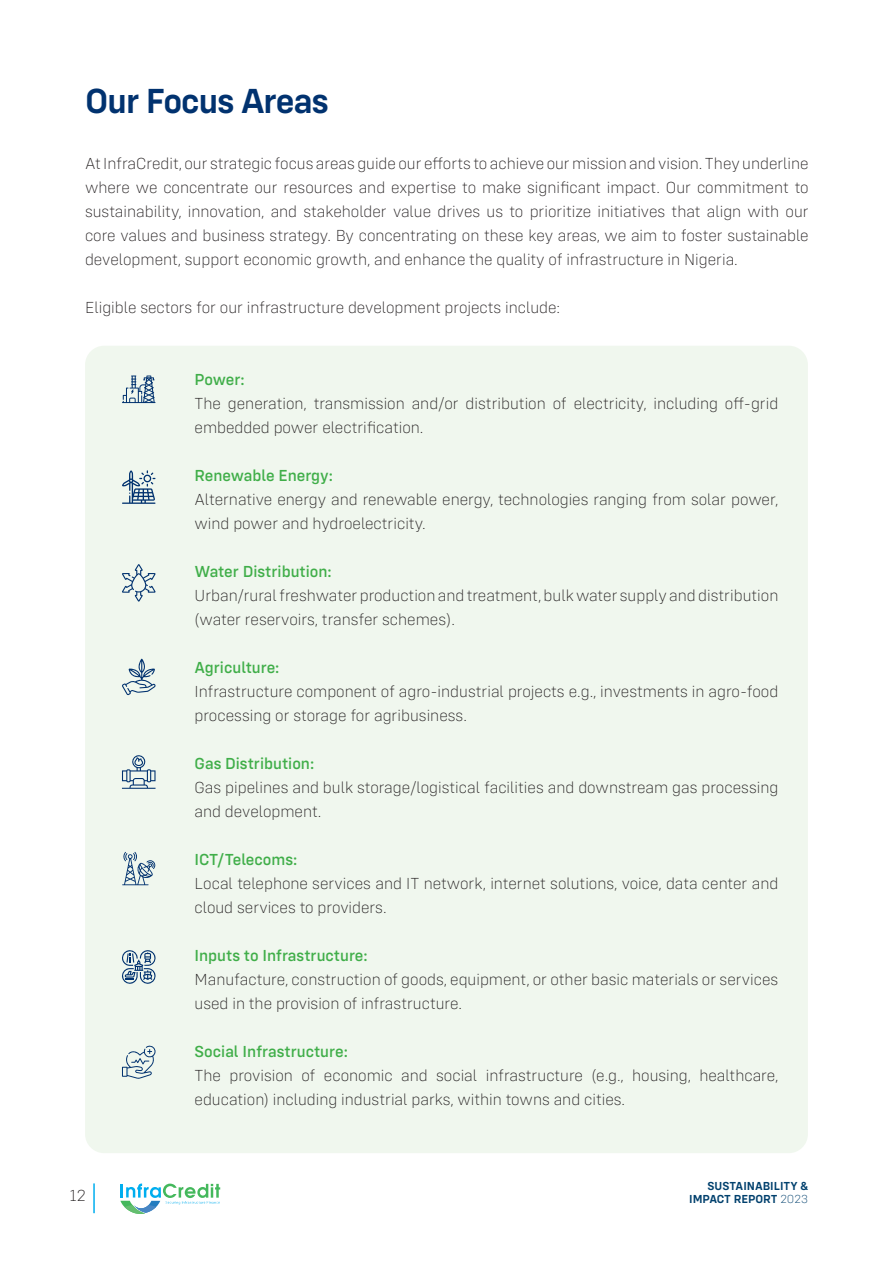
<style>
.page{position:relative;width:893px;height:1263px;background:#fff}
.page>*{position:absolute;margin:0;border:0;box-sizing:border-box;transform-origin:0 0}
.Header_1{font:600 36px "Config Alt";letter-spacing:-.025em;color:#01326f}
.t1{font:200 16.5px/24px "Config";color:#231f20}
.t2{font:500 16.5px "Config";color:#40ae49}
.t3{font:200 16.5px "Config Alt";color:#231f20}
.t4{font:600 12px/13.5px "Config";color:#00406d;text-align:right}
.s1{font-weight:200}
</style>
<div class="page">
<hr style="left:93px;top:1183px;width:2px;height:30px;background:#00aeef">
<svg style="left:120px;top:1183px;width:100px;height:31px"></svg>
<div style="left:85px;top:346px;width:723px;height:807px;background:#f0f7ee;border-radius:19px"></div>
<svg style="left:122px;top:659px;width:34px;height:36px"></svg>
<svg style="left:122px;top:755px;width:34px;height:34px"></svg>
<svg style="left:122px;top:852px;width:34px;height:33px"></svg>
<svg style="left:122px;top:950px;width:34px;height:34px"></svg>
<svg style="left:122px;top:564px;width:34px;height:37px"></svg>
<svg style="left:122px;top:375px;width:34px;height:28px"></svg>
<svg style="left:122px;top:470px;width:33px;height:34px"></svg>
<svg style="left:122px;top:1045px;width:34px;height:34px"></svg>
<p class="Header_1" style="left:85px;top:79px;width:245px">Our Focus Areas</p>
<p class="t1" style="left:85px;top:152px;width:725px;text-align:justify">At InfraCredit, our strategic focus areas guide our efforts to achieve our mission and vision. They underline where we concentrate our resources and expertise to make significant impact. Our commitment to sustainability, innovation, and stakeholder value drives us to prioritize initiatives that align with our core values and business strategy. By concentrating on these key areas, we aim to foster sustainable development, support economic growth, and enhance the quality of infrastructure in Nigeria.</p>
<p class="t1" style="left:85px;top:296px;width:477px">Eligible sectors for our infrastructure development projects include:</p>
<p class="t2" style="left:195px;top:370px;width:52px">Power:</p>
<p class="t1" style="left:195px;top:392px;width:585px">The generation, transmission and/or distribution of electricity, including off-grid embedded power electrification.</p>
<p class="t2" style="left:195px;top:466px;width:140px">Renewable Energy:</p>
<p class="t1" style="left:195px;top:488px;width:585px">Alternative energy and renewable energy, technologies ranging from solar power, wind power and hydroelectricity.</p>
<p class="t2" style="left:195px;top:562px;width:139px">Water Distribution:</p>
<p class="t1" style="left:195px;top:584px;width:585px">Urban/rural freshwater production and treatment, bulk water supply and distribution (water reservoirs, transfer schemes).</p>
<p class="t2" style="left:195px;top:658px;width:86px">Agriculture:</p>
<p class="t1" style="left:195px;top:680px;width:585px">Infrastructure component of agro-industrial projects e.g., investments in agro-food processing or storage for agribusiness.</p>
<p class="t2" style="left:195px;top:754px;width:121px">Gas Distribution:</p>
<p class="t1" style="left:195px;top:776px;width:585px">Gas pipelines and bulk storage/logistical facilities and downstream gas processing and development.</p>
<p class="t2" style="left:195px;top:850px;width:104px">ICT/Telecoms:</p>
<p class="t1" style="left:195px;top:872px;width:585px">Local telephone services and IT network, internet solutions, voice, data center and cloud services to providers.</p>
<p class="t2" style="left:195px;top:946px;width:175px">Inputs to Infrastructure:</p>
<p class="t1" style="left:195px;top:968px;width:585px">Manufacture, construction of goods, equipment, or other basic materials or services used in the provision of infrastructure.</p>
<p class="t2" style="left:195px;top:1042px;width:155px">Social Infrastructure:</p>
<p class="t1" style="left:195px;top:1064px;width:585px">The provision of economic and social infrastructure (e.g., housing, healthcare, education) including industrial parks, within towns and cities.</p>
<p class="t3" style="left:69px;top:1186px;width:18px">12</p>
<p class="t4" style="left:689px;top:1178px;width:120px">SUSTAINABILITY &amp;<br>IMPACT REPORT <span class="s1">2023</span></p>
</div>
